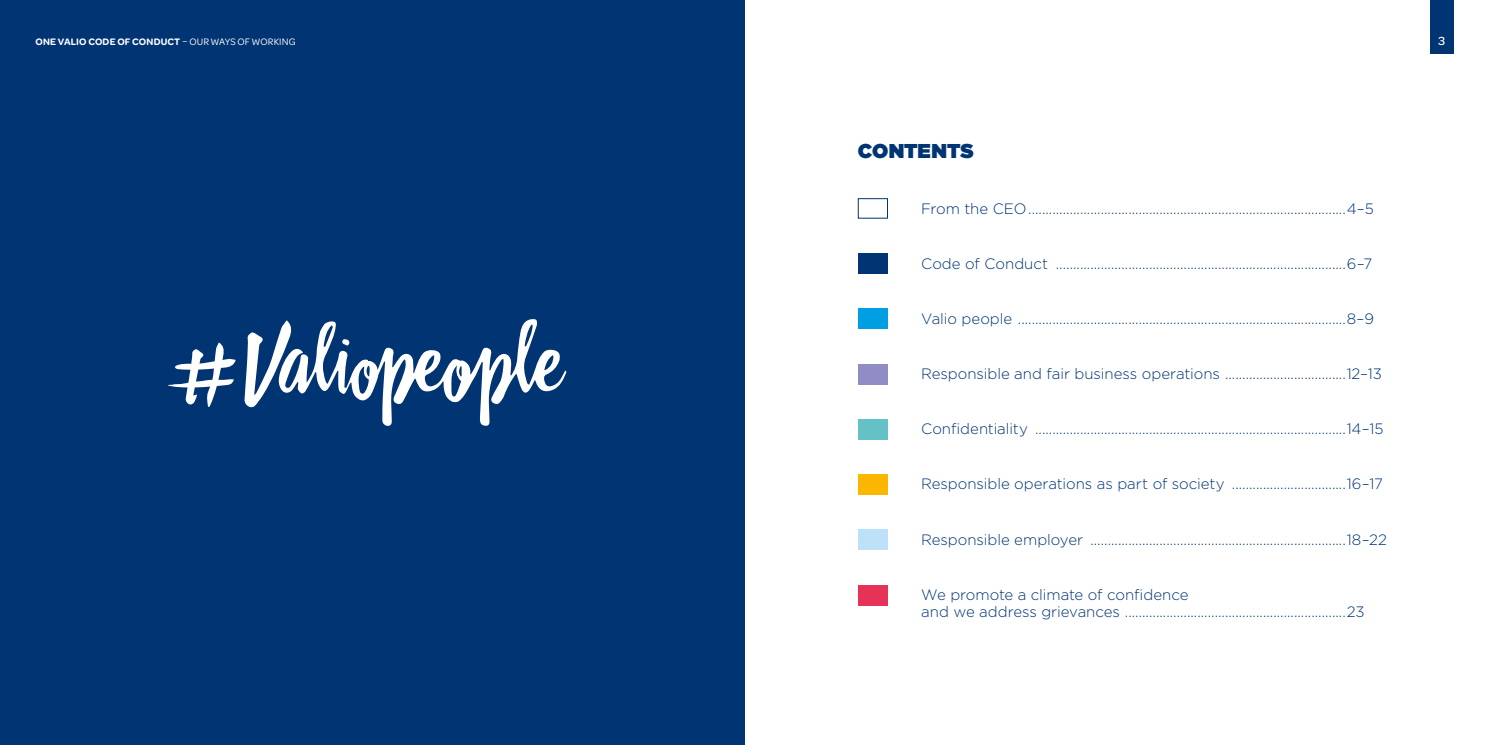
<style>
.page{position:relative;width:1489px;height:745px;background:#fff}
.page>*{position:absolute;margin:0;border:0;box-sizing:border-box;transform-origin:0 0}
.t1{font:900 20px "Gotham";letter-spacing:-.005em;color:#003472}
.t2{font:300 15px/17.5px "Gotham";letter-spacing:-.005em;color:#003472}
.t3{font:500 12.5px "Omnes Valio";color:#fff}
.t4{font:600 10px "Omnes Valio";letter-spacing:.02em;color:#fff}
.s1{font-weight:400}
</style>
<div class="page">
<div style="left:0;top:0;width:744px;height:744px;background:#003472"></div>
<div style="left:1429px;top:0;width:24px;height:53px;background:#003472"></div>
<div style="left:857px;top:198px;width:30px;height:20px;background:#fff;border:1px solid #003472"></div>
<div style="left:857px;top:419px;width:30px;height:20px;background:#64c2c7"></div>
<div style="left:857px;top:584px;width:30px;height:21px;background:#e73257"></div>
<div style="left:857px;top:529px;width:30px;height:20px;background:#bce1f8"></div>
<div style="left:857px;top:364px;width:30px;height:20px;background:#908dc4"></div>
<div style="left:857px;top:308px;width:30px;height:21px;background:#009ee3"></div>
<div style="left:857px;top:474px;width:30px;height:20px;background:#fab600"></div>
<div style="left:857px;top:253px;width:30px;height:20px;background:#003472"></div>
<svg style="left:244px;top:319px;width:322px;height:106px"></svg>
<svg style="left:167px;top:342px;width:69px;height:65px"></svg>
<p class="t4" style="left:35px;top:35px;width:262px">ONE VALIO CODE OF CONDUCT <span class="s1">– OUR WAYS OF WORKING</span></p>
<p class="t3" style="left:1437px;top:32px;width:9px">3</p>
<h1 class="t1" style="left:857px;top:136px;width:117px">CONTENTS</h1>
<p class="t2" style="left:921px;top:199px;width:454px">From the CEO............................................................................................4–5</p>
<p class="t2" style="left:921px;top:254px;width:452px">Code of Conduct ....................................................................................6–7</p>
<p class="t2" style="left:921px;top:309px;width:454px">Valio people ...............................................................................................8–9</p>
<p class="t2" style="left:921px;top:364px;width:462px">Responsible and fair business operations ...................................12–13</p>
<p class="t2" style="left:921px;top:419px;width:464px">Confidentiality ..........................................................................................14–15</p>
<p class="t2" style="left:921px;top:474px;width:463px">Responsible operations as part of society .................................16–17</p>
<p class="t2" style="left:921px;top:529px;width:467px">Responsible employer ..........................................................................18–22</p>
<p class="t2" style="left:921px;top:584px;width:445px">We promote a climate of confidence<br>and we address grievances ................................................................23</p>
</div>
